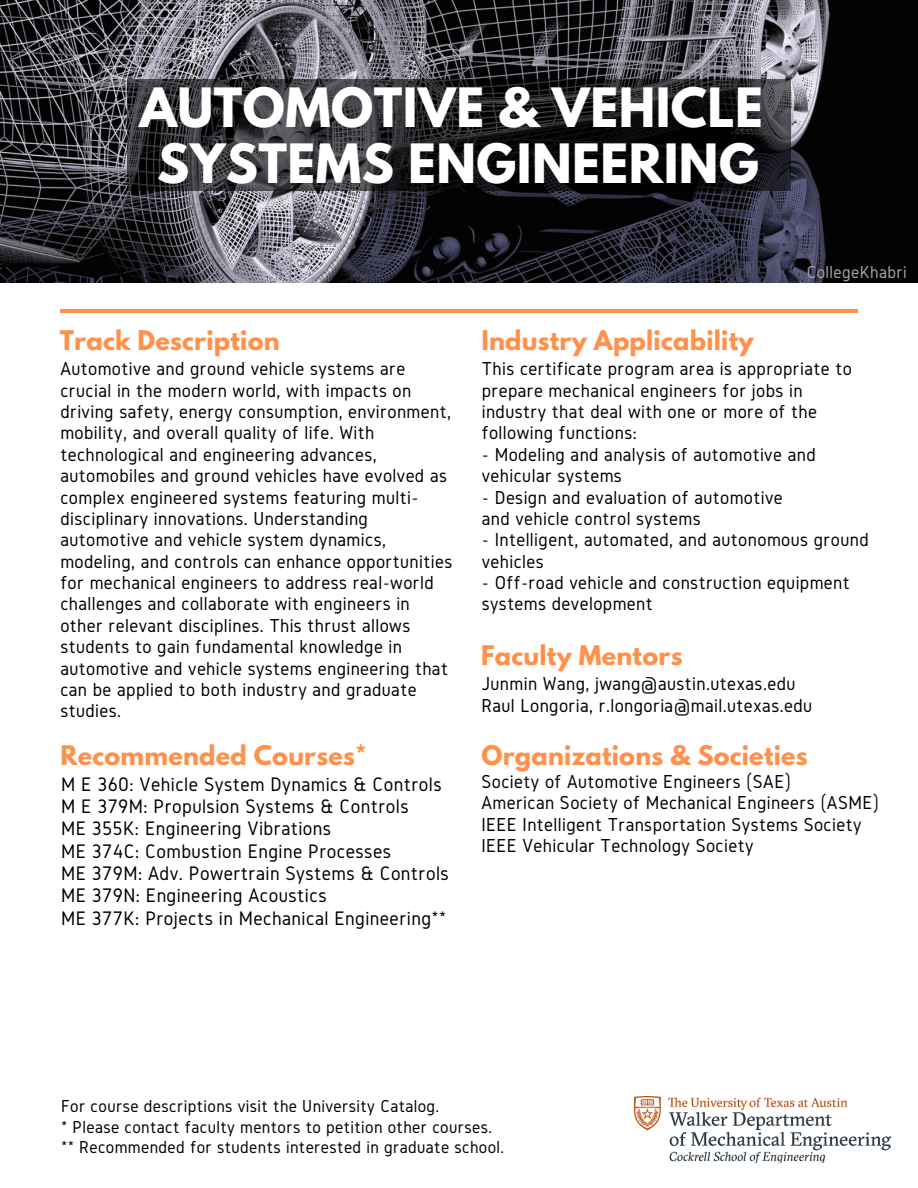
<style>
.page{position:relative;width:918px;height:1188px;background:#fff}
.page>*{position:absolute;margin:0;border:0;box-sizing:border-box;transform-origin:0 0}
.t1{font:700 48px "League Spartan";letter-spacing:.01em;color:#fff}
.t2{font:700 24px "League Spartan";letter-spacing:.01em;color:#ff914d}
.t3{font:20.4px "Gidole";letter-spacing:.02em;color:#000}
.t4{font:19.5px/21.3px "Gidole";letter-spacing:.02em;color:#000}
.t5{font:18px "Gidole";letter-spacing:.02em;color:#000}
.t6{font:18px "Gidole";letter-spacing:.02em;color:#a6a6a6}
</style>
<div class="page">
<img style="left:0;top:0;width:917px;height:283px">
<svg style="left:142px;top:79px;width:634px;height:111px;background:#202023"></svg>
<svg style="left:127px;top:79px;width:15px;height:111px;background:#343337"></svg>
<svg style="left:776px;top:79px;width:15px;height:111px;background:#3b3a42"></svg>
<hr style="left:60px;top:309px;width:798px;height:4px;background:#ff914d">
<img style="left:634px;top:1096px;width:257px;height:67px">
<p class="t1" style="left:140px;top:84px;width:625px">AUTOMOTIVE &amp; VEHICLE</p>
<p class="t1" style="left:157px;top:140px;width:603px">SYSTEMS ENGINEERING</p>
<p class="t2" style="left:60px;top:328px;width:222px">Track Description</p>
<p class="t2" style="left:481px;top:328px;width:274px">Industry Applicability</p>
<p class="t6" style="left:807px;top:262px;width:102px">CollegeKhabri</p>
<p class="t4" style="left:60px;top:358px;width:393px">Automotive and ground vehicle systems are crucial in the modern world, with impacts on driving safety, energy consumption, environment, mobility, and overall quality of life. With technological and engineering advances, automobiles and ground vehicles have evolved as complex engineered systems featuring multi&shy;disciplinary innovations. Understanding automotive and vehicle system dynamics, modeling, and controls can enhance opportunities for mechanical engineers to address real-world challenges and collaborate with engineers in other relevant disciplines. This thrust allows students to gain fundamental knowledge in automotive and vehicle systems engineering that can be applied to both industry and graduate studies.</p>
<p class="t2" style="left:60px;top:743px;width:308px">Recommended Courses*</p>
<p class="t3" style="left:61px;top:773px;width:382px">M E 360: Vehicle System Dynamics &amp; Controls</p>
<p class="t3" style="left:61px;top:795px;width:349px">M E 379M: Propulsion Systems &amp; Controls</p>
<p class="t3" style="left:61px;top:817px;width:272px">ME 355K: Engineering Vibrations</p>
<p class="t3" style="left:61px;top:840px;width:331px">ME 374C: Combustion Engine Processes</p>
<p class="t3" style="left:61px;top:862px;width:389px">ME 379M: Adv. Powertrain Systems &amp; Controls</p>
<p class="t3" style="left:61px;top:884px;width:267px">ME 379N: Engineering Acoustics</p>
<p class="t3" style="left:61px;top:907px;width:387px">ME 377K: Projects in Mechanical Engineering**</p>
<p class="t4" style="left:482px;top:358px;width:372px">This certificate program area is appropriate to prepare mechanical engineers for jobs in</p>
<p class="t4" style="left:482px;top:401px;width:337px">industry that deal with one or more of the following functions:</p>
<p class="t4" style="left:482px;top:443px;width:335px">- Modeling and analysis of automotive and vehicular systems</p>
<p class="t4" style="left:482px;top:486px;width:303px">- Design and evaluation of automotive</p>
<p class="t4" style="left:482px;top:507px;width:220px">and vehicle control systems</p>
<p class="t4" style="left:482px;top:529px;width:388px">- Intelligent, automated, and autonomous ground vehicles</p>
<p class="t4" style="left:482px;top:572px;width:370px">- Off-road vehicle and construction equipment systems development</p>
<p class="t2" style="left:481px;top:643px;width:203px">Faculty Mentors</p>
<p class="t4" style="left:481px;top:673px;width:315px">Junmin Wang, jwang@austin.utexas.edu</p>
<p class="t4" style="left:481px;top:694px;width:332px">Raul Longoria, r.longoria@mail.utexas.edu</p>
<p class="t2" style="left:481px;top:743px;width:328px">Organizations &amp; Societies</p>
<p class="t4" style="left:481px;top:771px;width:311px">Society of Automotive Engineers (SAE)</p>
<p class="t4" style="left:481px;top:792px;width:399px">American Society of Mechanical Engineers (ASME)</p>
<p class="t4" style="left:481px;top:813px;width:382px">IEEE Intelligent Transportation Systems Society</p>
<p class="t4" style="left:481px;top:835px;width:274px">IEEE Vehicular Technology Society</p>
<p class="t5" style="left:61px;top:1097px;width:380px">For course descriptions visit the University Catalog.</p>
<p class="t5" style="left:61px;top:1117px;width:433px">* Please contact faculty mentors to petition other courses.</p>
<p class="t5" style="left:61px;top:1137px;width:445px">** Recommended for students interested in graduate school.</p>
</div>
